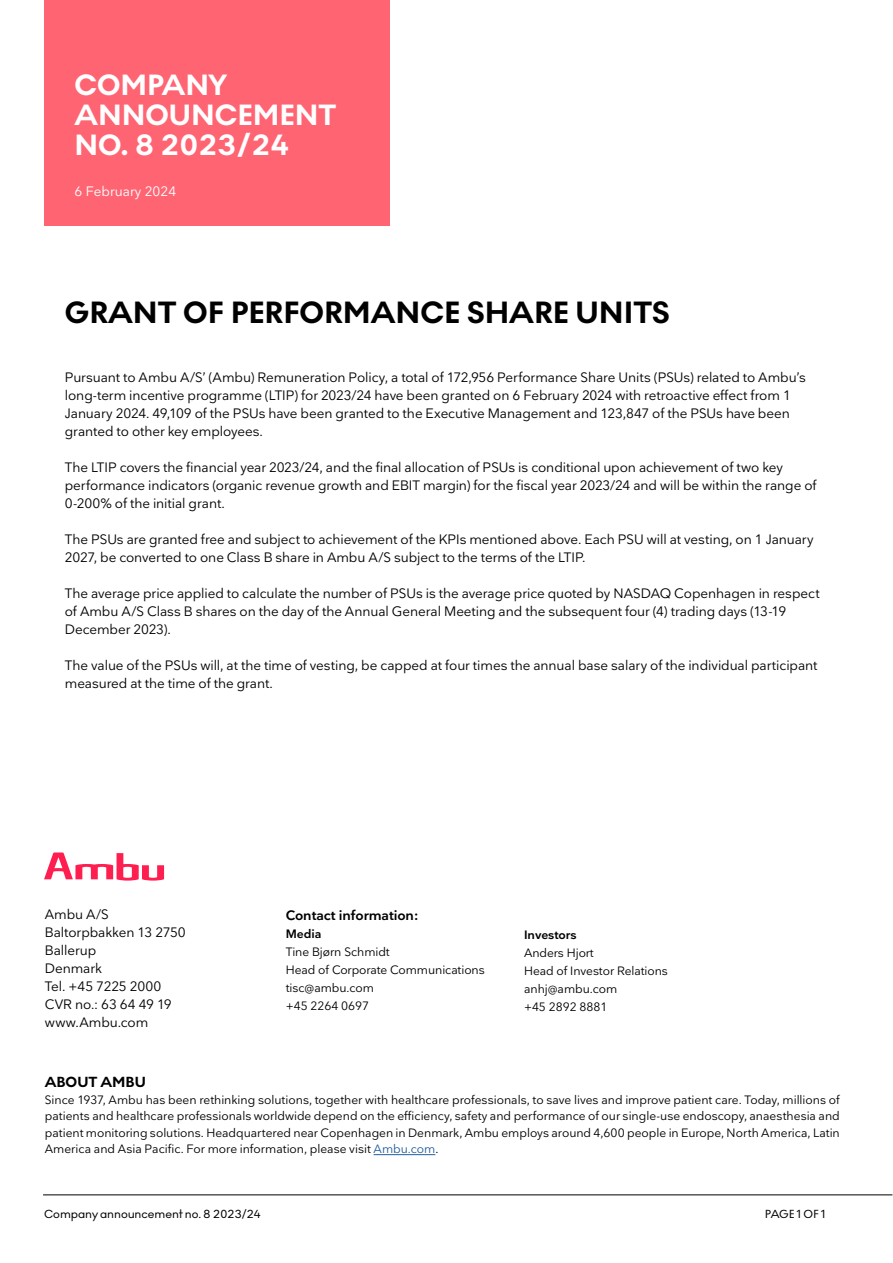
<style>
.page{position:relative;width:893px;height:1263px;background:#fff}
.page>*{position:absolute;margin:0;border:0;box-sizing:border-box;transform-origin:0 0}
.t1{font:700 31.5px "Noir No 1";color:#000}
.t2{font:700 30px/30px "Noir No 1";color:#fff}
.t3{font:700 15px "Noir No 1";color:#000}
.t4{font:13.5px/18px "Nationale";letter-spacing:-.005em;color:#000}
.t5{font:600 13.5px "Nationale";letter-spacing:-.005em;color:#000}
.t6{font:13.5px "Nationale";color:#fff}
.t7{font:12px/18px "Nationale";letter-spacing:-.005em;color:#000}
.t8{font:12px "Noir No 1";letter-spacing:-.01em;color:#000}
.t9{font:600 12px "Nationale";letter-spacing:-.005em;color:#000}
.s1{color:#215e9e}
</style>
<div class="page">
<hr style="left:43px;top:1194px;width:849px;height:1px;background:#000">
<div style="left:44px;top:0;width:345px;height:225px;background:#ff6473"></div>
<hr style="left:374px;top:1154px;width:61px;height:1px;background:#215e9e">
<svg style="left:44px;top:852px;width:120px;height:29px"></svg>
<h2 class="t2" style="left:74px;top:70px;width:264px">COMPANY<br>ANNOUNCEMENT<br>NO. 8 2023/24</h2>
<p class="t6" style="left:74px;top:183px;width:103px">6 February 2024</p>
<h1 class="t1" style="left:65px;top:289px;width:606px">GRANT OF PERFORMANCE SHARE UNITS</h1>
<p class="t4" style="left:65px;top:368px;width:743px">Pursuant to Ambu A/S’ (Ambu) Remuneration Policy, a total of 172,956 Performance Share Units (PSUs) related to Ambu’s long-term incentive programme (LTIP) for 2023/24 have been granted on 6 February 2024 with retroactive effect from 1<br>January 2024. 49,109 of the PSUs have been granted to the Executive Management and 123,847 of the PSUs have been granted to other key employees.</p>
<p class="t4" style="left:65px;top:458px;width:753px">The LTIP covers the financial year 2023/24, and the final allocation of PSUs is conditional upon achievement of two key performance indicators (organic revenue growth and EBIT margin) for the fiscal year 2023/24 and will be within the range of<br>0-200% of the initial grant.</p>
<p class="t4" style="left:65px;top:530px;width:750px">The PSUs are granted free and subject to achievement of the KPIs mentioned above. Each PSU will at vesting, on 1 January<br>2027, be converted to one Class B share in Ambu A/S subject to the terms of the LTIP.</p>
<p class="t4" style="left:65px;top:584px;width:756px">The average price applied to calculate the number of PSUs is the average price quoted by NASDAQ Copenhagen in respect of Ambu A/S Class B shares on the day of the Annual General Meeting and the subsequent four (4) trading days (13-19<br>December 2023).</p>
<p class="t4" style="left:65px;top:656px;width:754px">The value of the PSUs will, at the time of vesting, be capped at four times the annual base salary of the individual participant measured at the time of the grant.</p>
<p class="t4" style="left:45px;top:905px;width:142px">Ambu A/S<br>Baltorpbakken 13 2750<br>Ballerup<br>Denmark<br>Tel. +45 7225 2000<br>CVR no.: 63 64 49 19 www.Ambu.com</p>
<p class="t5" style="left:286px;top:907px;width:134px">Contact information:</p>
<p class="t9" style="left:286px;top:926px;width:37px">Media</p>
<p class="t7" style="left:286px;top:943px;width:200px">Tine Bjørn Schmidt<br>Head of Corporate Communications tisc@ambu.com<br>+45 2264 0697</p>
<p class="t9" style="left:524px;top:927px;width:54px">Investors</p>
<p class="t7" style="left:524px;top:943px;width:145px">Anders Hjort<br>Head of Investor Relations anhj@ambu.com<br>+45 2892 8881</p>
<p class="t3" style="left:45px;top:1071px;width:103px">ABOUT AMBU</p>
<p class="t7" style="left:45px;top:1091px;width:796px;line-height:16.5px;text-align:justify">Since 1937, Ambu has been rethinking solutions, together with healthcare professionals, to save lives and improve patient care. Today, millions of patients and healthcare professionals worldwide depend on the efficiency, safety and performance of our single-use endoscopy, anaesthesia and patient monitoring solutions. Headquartered near Copenhagen in Denmark, Ambu employs around 4,600 people in Europe, North America, Latin America and Asia Pacific. For more information, please visit <span class="s1">Ambu.com</span>.</p>
<p class="t8" style="left:44px;top:1205px;width:219px">Company announcement no. 8 2023/24</p>
<p class="t8" style="left:765px;top:1205px;width:62px">PAGE 1 OF 1</p>
</div>
